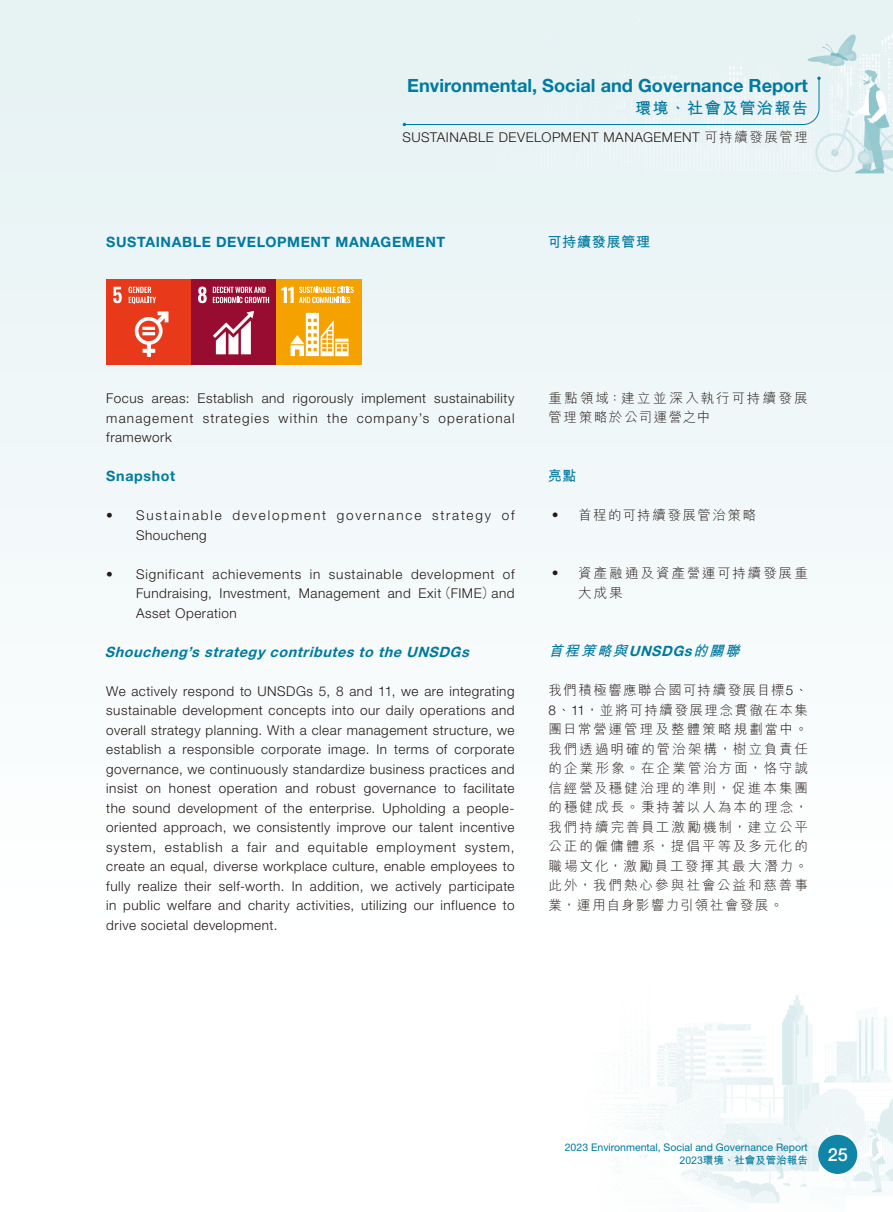
<style>
.page{position:relative;width:893px;height:1212px;background:#fff}
.page>*{position:absolute;margin:0;border:0;box-sizing:border-box;transform-origin:0 0}
.t1{font:700 18.15px "Helvetica Neue LT Std";color:#007aa0}
.t2{font:700 16.2px "M Hei HK";letter-spacing:.075em;color:#007aa0}
.t3{font:italic 700 14.25px "Helvetica Neue LT Std";color:#007aa0}
.t4{font:700 14.25px "Helvetica Neue LT Std";letter-spacing:.045em;color:#007aa0}
.t5{font:italic 700 14.25px "M Hei HK";color:#007aa0}
.t6{font:700 14.25px "M Hei HK";letter-spacing:.04em;color:#007aa0}
.t7{font:300 13.5px/19.5px "Helvetica Neue LT Std";letter-spacing:.04em;color:#231916;text-align:justify}
.t8{font:300 13.5px/19.5px "M Hei HK";letter-spacing:.14em;color:#231916}
.t9{font:300 13.5px/19.5px "Helvetica Neue LT Std";letter-spacing:.135em;color:#231916}
.t10{font:300 13.5px "M Hei HK";letter-spacing:.115em;color:#231916}
.t11{font:10.5px "Helvetica Neue LT Std";color:#007aa0}
.t12{font:700 10.5px "M Hei HK";color:#007aa0}
.s1{font-family:"M Hei HK"}
.s2{font-family:"Helvetica Neue LT Std"}
</style>
<div class="page">
<img style="left:0;top:0;width:893px;height:1203px">
<div style="left:818px;top:1135px;width:39px;height:39px;background:#1085a8;border-radius:50%"></div>
<div style="left:403px;top:77px;width:418px;height:49px;background:#e8f2f4"></div>
<div style="left:106px;top:279px;width:85px;height:85px;background:#e8391b"></div>
<svg style="left:113px;top:287px;width:9px;height:16px"></svg>
<svg style="left:129px;top:287px;width:27px;height:17px"></svg>
<svg style="left:135px;top:311px;width:33px;height:46px"></svg>
<div style="left:191px;top:279px;width:85px;height:85px;background:#980c32"></div>
<svg style="left:198px;top:287px;width:9px;height:16px"></svg>
<svg style="left:213px;top:287px;width:56px;height:16px"></svg>
<svg style="left:213px;top:311px;width:41px;height:43px"></svg>
<div style="left:276px;top:279px;width:85px;height:85px;background:#f5a200"></div>
<svg style="left:281px;top:287px;width:73px;height:16px"></svg>
<svg style="left:291px;top:313px;width:58px;height:43px"></svg>
<h1 class="t1" style="left:407px;top:74px;width:402px">Environmental, Social and Governance Report</h1>
<p class="t2" style="left:635px;top:96px;width:174px">環境、社會及管治報告</p>
<p class="t7" style="left:402px;top:127px;width:407px">SUSTAINABLE DEVELOPMENT MANAGEMENT <span class="s1">可持續發展管理</span></p>
<p class="t4" style="left:106px;top:233px;width:340px">SUSTAINABLE DEVELOPMENT MANAGEMENT</p>
<p class="t6" style="left:547px;top:231px;width:105px">可持續發展管理</p>
<p class="t7" style="left:106px;top:389px;width:410px">Focus areas: Establish and rigorously implement sustainability management strategies within the company’s operational framework</p>
<p class="t4" style="left:106px;top:467px;width:70px">Snapshot</p>
<p class="t9" style="left:136px;top:506px;width:380px;text-indent:-30px">• Sustainable development governance strategy of<br>Shoucheng</p>
<p class="t7" style="left:136px;top:564px;width:380px;text-indent:-30px">• Significant achievements in sustainable development of Fundraising, Investment, Management and Exit<span class="s1">（</span>FIME<span class="s1">）</span>and Asset Operation</p>
<p class="t3" style="left:105px;top:643px;width:370px">Shoucheng’s strategy contributes to the UNSDGs</p>
<p class="t7" style="left:106px;top:681px;width:410px">We actively respond to UNSDGs 5, 8 and 11, we are integrating sustainable development concepts into our daily operations and overall strategy planning. With a clear management structure, we establish a responsible corporate image. In terms of corporate governance, we continuously standardize business practices and insist on honest operation and robust governance to facilitate the sound development of the enterprise. Upholding a people&shy;oriented approach, we consistently improve our talent incentive system, establish a fair and equitable employment system, create an equal, diverse workplace culture, enable employees to fully realize their self-worth. In addition, we actively participate in public welfare and charity activities, utilizing our influence to drive societal development.</p>
<p class="t8" style="left:549px;top:388px;width:261px">重點領域：建立並深入執行可持續發展管理策略於公司運營之中</p>
<p class="t6" style="left:548px;top:465px;width:30px">亮點</p>
<p class="t10" style="left:549px;top:508px;width:209px">‧ 首程的可持續發展管治策略</p>
<p class="t8" style="left:578px;top:563px;width:231px;text-indent:-30px">‧ 資產融通及資產營運可持續發展重大成果</p>
<p class="t5" style="left:549px;top:640px;width:197px">首程策略與<span class="s2">UNSDGs</span>的關聯</p>
<p class="t8" style="left:548px;top:680px;width:261px;text-align:justify">我們積極響應聯合國可持續發展目標<span class="s2">5</span>、<span class="s2">8</span>、<span class="s2">11</span>，並將可持續發展理念貫徹在本集團日常營運管理及整體策略規劃當中。我們透過明確的管治架構，樹立負責任的企業形象。在企業管治方面，恪守誠信經營及穩健治理的準則，促進本集團的穩健成長。秉持著以人為本的理念，我們持續完善員工激勵機制，建立公平公正的僱傭體系，提倡平等及多元化的職場文化，激勵員工發揮其最大潛力。此外，我們熱心參與社會公益和慈善事業，運用自身影響力引領社會發展。</p>
<p class="t11" style="left:565px;top:1141px;width:245px">2023 Environmental, Social and Governance Report</p>
<p class="t12" style="left:680px;top:1152px;width:170px">2023環境、社會及管治報告 <sup>25</sup></p>
</div>
